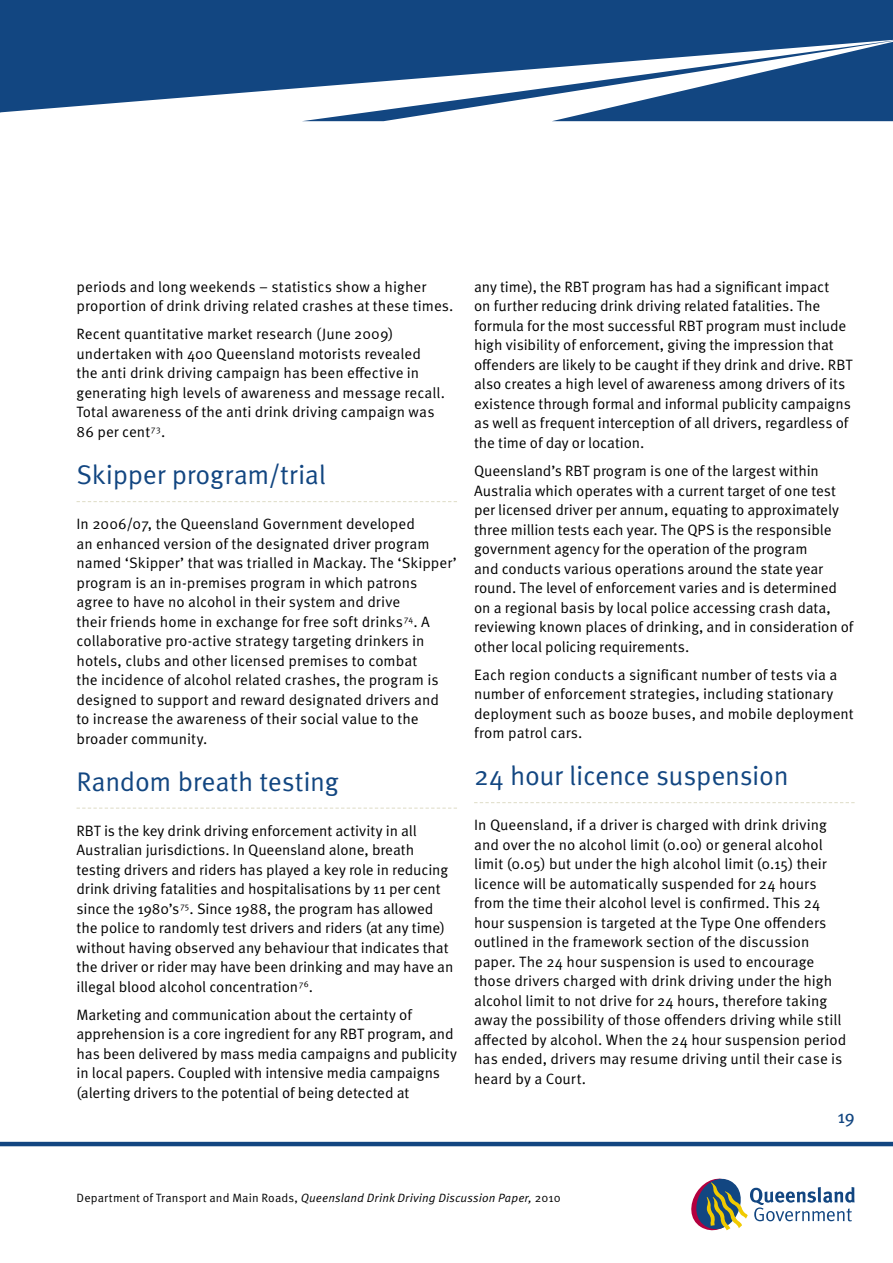
<style>
.page{position:relative;width:893px;height:1263px;background:#fff}
.page>*{position:absolute;margin:0;border:0;box-sizing:border-box;transform-origin:0 0}
.t1{font:27px "Meta OT";letter-spacing:-.01em;color:#124681}
.t2{font:18px "Meta OT";color:#124681}
.t3{font:15px/19.5px "Meta OT";color:#000}
.t4{font:12px "Meta OT";letter-spacing:.01em;color:#000}
.s1{font-style:italic}
</style>
<div class="page">
<svg style="left:77px;top:501px;width:380px;height:1px"></svg>
<svg style="left:77px;top:807px;width:380px;height:2px"></svg>
<svg style="left:474px;top:802px;width:381px;height:1px"></svg>
<svg style="left:304px;top:112px;width:589px;height:9px;fill:#124681"></svg>
<svg style="left:0;top:0;width:893px;height:112px;fill:#124681"></svg>
<hr style="left:0;top:1142px;width:893px;height:4px;background:#124681">
<svg style="left:691px;top:1178px;width:164px;height:53px"></svg>
<p class="t3" style="left:77px;top:277px;width:378px">periods and long weekends – statistics show a higher proportion of drink driving related crashes at these times.</p>
<p class="t3" style="left:77px;top:325px;width:370px">Recent quantitative market research (June 2009) undertaken with 400 Queensland motorists revealed the anti drink driving campaign has been effective in generating high levels of awareness and message recall.<br>Total awareness of the anti drink driving campaign was 86 per cent<sup>73</sup>.</p>
<h1 class="t1" style="left:77px;top:458px;width:251px">Skipper program/trial</h1>
<p class="t3" style="left:77px;top:514px;width:382px">In 2006/07, the Queensland Government developed<br>an enhanced version of the designated driver program named ‘Skipper’ that was trialled in Mackay. The ‘Skipper’ program is an in-premises program in which patrons agree to have no alcohol in their system and drive<br>their friends home in exchange for free soft drinks <sup>74</sup>. A collaborative pro-active strategy targeting drinkers in hotels, clubs and other licensed premises to combat<br>the incidence of alcohol related crashes, the program is designed to support and reward designated drivers and<br>to increase the awareness of their social value to the broader community.</p>
<h1 class="t1" style="left:77px;top:765px;width:264px">Random breath testing</h1>
<p class="t3" style="left:77px;top:821px;width:378px">RBT is the key drink driving enforcement activity in all Australian jurisdictions. In Queensland alone, breath testing drivers and riders has played a key role in reducing drink driving fatalities and hospitalisations by 11 per cent since the 1980’s<sup>75</sup>. Since 1988, the program has allowed the police to randomly test drivers and riders (at any time) without having observed any behaviour that indicates that the driver or rider may have been drinking and may have an illegal blood alcohol concentration<sup>76</sup>.</p>
<p class="t3" style="left:77px;top:1005px;width:382px">Marketing and communication about the certainty of apprehension is a core ingredient for any RBT program, and has been delivered by mass media campaigns and publicity in local papers. Coupled with intensive media campaigns (alerting drivers to the potential of being detected at</p>
<p class="t3" style="left:474px;top:277px;width:380px">any time), the RBT program has had a significant impact<br>on further reducing drink driving related fatalities. The formula for the most successful RBT program must include high visibility of enforcement, giving the impression that offenders are likely to be caught if they drink and drive. RBT also creates a high level of awareness among drivers of its existence through formal and informal publicity campaigns as well as frequent interception of all drivers, regardless of the time of day or location.</p>
<p class="t3" style="left:474px;top:461px;width:381px">Queensland’s RBT program is one of the largest within Australia which operates with a current target of one test per licensed driver per annum, equating to approximately three million tests each year. The QPS is the responsible government agency for the operation of the program<br>and conducts various operations around the state year round. The level of enforcement varies and is determined on a regional basis by local police accessing crash data, reviewing known places of drinking, and in consideration of other local policing requirements.</p>
<p class="t3" style="left:474px;top:665px;width:381px">Each region conducts a significant number of tests via a number of enforcement strategies, including stationary deployment such as booze buses, and mobile deployment from patrol cars.</p>
<h1 class="t1" style="left:474px;top:759px;width:316px">24 hour licence suspension</h1>
<p class="t3" style="left:474px;top:815px;width:374px">In Queensland, if a driver is charged with drink driving and over the no alcohol limit (0.00) or general alcohol limit (0.05) but under the high alcohol limit (0.15) their licence will be automatically suspended for 24 hours from the time their alcohol level is confirmed. This 24 hour suspension is targeted at the Type One offenders outlined in the framework section of the discussion paper. The 24 hour suspension is used to encourage those drivers charged with drink driving under the high alcohol limit to not drive for 24 hours, therefore taking away the possibility of those offenders driving while still affected by alcohol. When the 24 hour suspension period has ended, drivers may resume driving until their case is heard by a Court.</p>
<p class="t2" style="left:837px;top:1105px;width:19px">19</p>
<p class="t4" style="left:77px;top:1191px;width:486px">Department of Transport and Main Roads, <span class="s1">Queensland Drink Driving Discussion Paper,</span> 2010</p>
</div>
